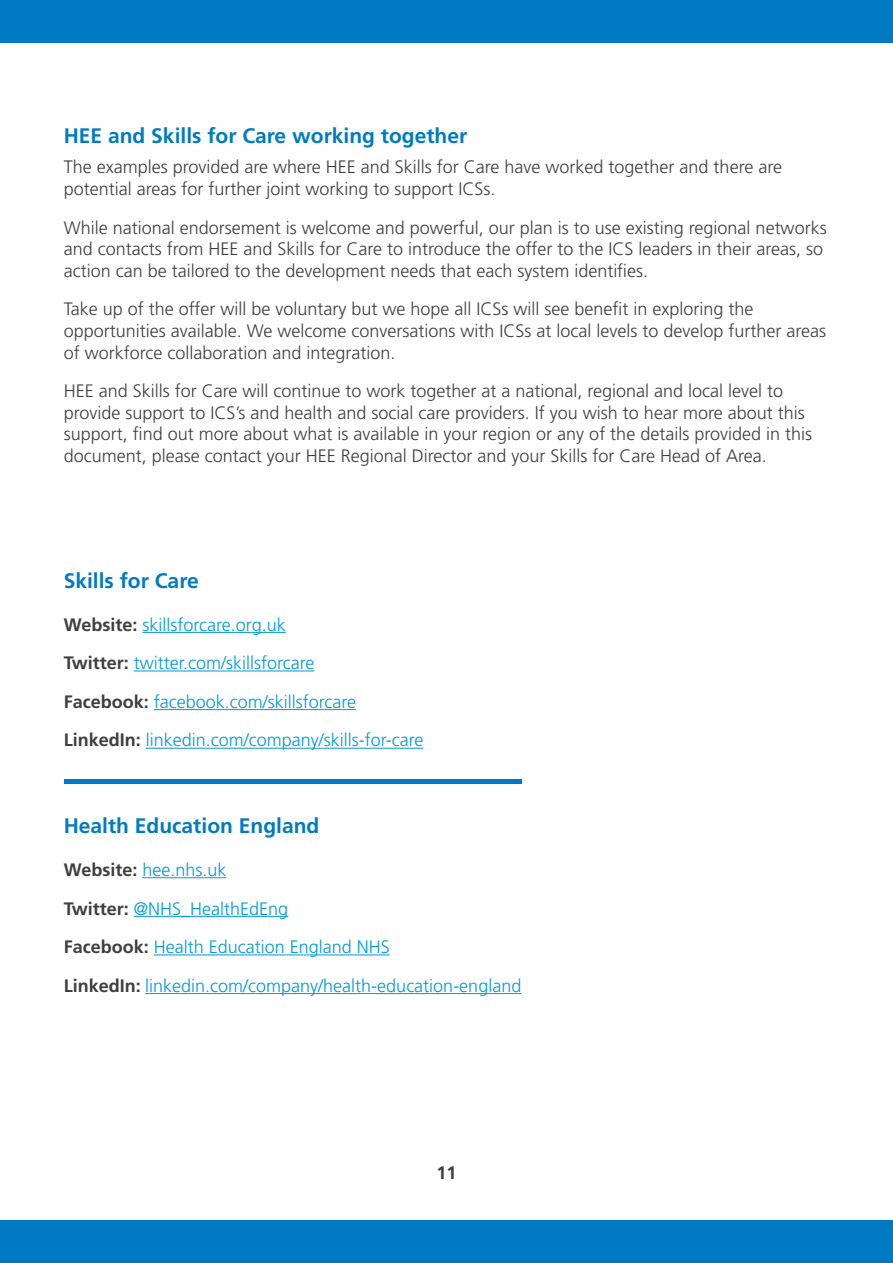
<style>
.page{position:relative;width:893px;height:1263px;background:#fff}
.page>*{position:absolute;margin:0;border:0;box-sizing:border-box;transform-origin:0 0}
.t1{font:700 21px "Frutiger LT Pro";color:#007ac2}
.Body{font:300 18px/21.6px "Frutiger LT Pro";color:#3e3e3f}
.Body-2{font:300 18px "Frutiger LT Pro";color:#009ad9}
.t2{font:700 18px "Frutiger LT Pro";color:#3e3e3f}
.s1{font-weight:700;color:#3e3e3f}
</style>
<div class="page">
<div style="left:0;top:1220px;width:893px;height:43px;background:#007ac2"></div>
<div style="left:0;top:0;width:893px;height:43px;background:#007ac2"></div>
<hr style="left:142px;top:877px;width:85px;height:1px;background:#009ad9">
<hr style="left:134px;top:916px;width:154px;height:1px;background:#009ad9">
<hr style="left:154px;top:954px;width:236px;height:1px;background:#009ad9">
<hr style="left:145px;top:993px;width:376px;height:1px;background:#009ad9">
<hr style="left:142px;top:632px;width:144px;height:1px;background:#009ad9">
<hr style="left:134px;top:670px;width:180px;height:1px;background:#009ad9">
<hr style="left:154px;top:709px;width:202px;height:1px;background:#009ad9">
<hr style="left:146px;top:748px;width:277px;height:1px;background:#009ad9">
<hr style="left:64px;top:780px;width:457px;height:4px;background:#007ac2">
<h1 class="t1" style="left:64px;top:124px;width:405px">HEE and Skills for Care working together</h1>
<p class="Body" style="left:64px;top:157px;width:720px">The examples provided are where HEE and Skills for Care have worked together and there are potential areas for further joint working to support ICSs.</p>
<p class="Body" style="left:64px;top:217px;width:764px">While national endorsement is welcome and powerful, our plan is to use existing regional networks and contacts from HEE and Skills for Care to introduce the offer to the ICS leaders in their areas, so action can be tailored to the development needs that each system identifies.</p>
<p class="Body" style="left:64px;top:299px;width:764px">Take up of the offer will be voluntary but we hope all ICSs will see benefit in exploring the opportunities available. We welcome conversations with ICSs at local levels to develop further areas of workforce collaboration and integration.</p>
<p class="Body" style="left:64px;top:380px;width:750px">HEE and Skills for Care will continue to work together at a national, regional and local level to provide support to ICS’s and health and social care providers. If you wish to hear more about this support, find out more about what is available in your region or any of the details provided in this document, please contact your HEE Regional Director and your Skills for Care Head of Area.</p>
<h1 class="t1" style="left:64px;top:568px;width:137px">Skills for Care</h1>
<p class="Body-2" style="left:64px;top:614px;width:224px"><span class="s1">Website:</span> skillsforcare.org.uk</p>
<p class="Body-2" style="left:64px;top:652px;width:252px"><span class="s1">Twitter:</span> twitter.com/skillsforcare</p>
<p class="Body-2" style="left:64px;top:691px;width:294px"><span class="s1">Facebook:</span> facebook.com/skillsforcare</p>
<p class="Body-2" style="left:64px;top:730px;width:361px"><span class="s1">LinkedIn:</span> linkedin.com/company/skills-for-care</p>
<h1 class="t1" style="left:64px;top:813px;width:257px">Health Education England</h1>
<p class="Body-2" style="left:64px;top:859px;width:164px"><span class="s1">Website:</span> hee.nhs.uk</p>
<p class="Body-2" style="left:64px;top:898px;width:226px"><span class="s1">Twitter:</span> @NHS_HealthEdEng</p>
<p class="Body-2" style="left:64px;top:936px;width:328px"><span class="s1">Facebook:</span> Health Education England NHS</p>
<p class="Body-2" style="left:64px;top:975px;width:459px"><span class="s1">LinkedIn:</span> linkedin.com/company/health-education-england</p>
<p class="t2" style="left:436px;top:1162px;width:22px">11</p>
</div>
